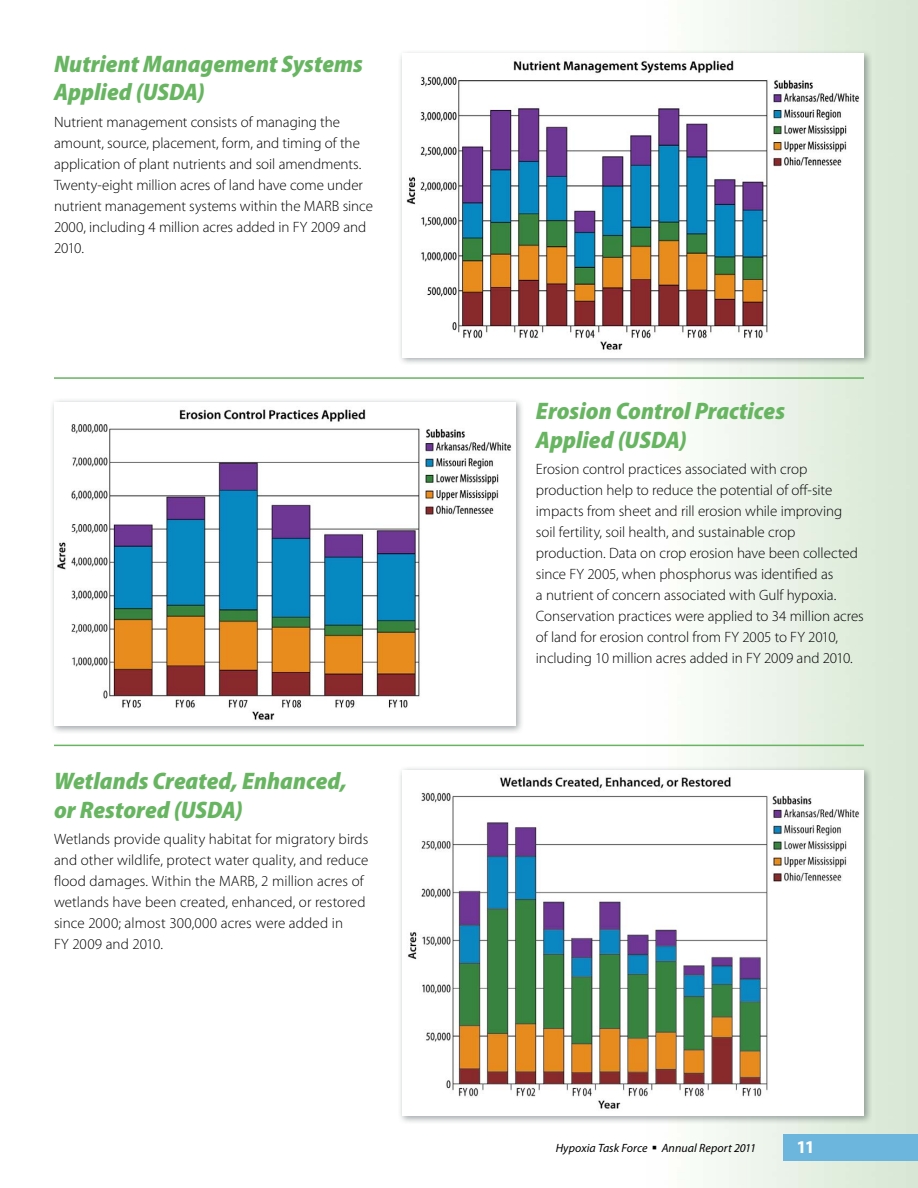
<style>
.page{position:relative;width:918px;height:1188px;background:#fff}
.page>*{position:absolute;margin:0;border:0;box-sizing:border-box;transform-origin:0 0}
.indicator_header{font:italic 900 semi-condensed 24px/28.5px "Myriad Pro";color:#67b561}
.t1{font:700 18px "Myriad Pro";color:#fff}
.body_text{font:300 15px/21px "Myriad Pro";color:#000}
.t2{font:italic 12px "Myriad Pro";letter-spacing:.005em;color:#000}
</style>
<div class="page">
<div style="left:783px;top:1134px;width:135px;height:27px;background:#6cb5dc"></div>
<hr style="left:54px;top:377px;width:810px;height:2px;background:#67b561">
<hr style="left:54px;top:745px;width:810px;height:1px;background:#67b561">
<div style="left:398px;top:49px;width:474px;height:316px;background:#313d42;opacity:.45"></div>
<img style="left:402px;top:54px;width:462px;height:303px">
<div style="left:49px;top:397px;width:475px;height:337px;background:#313d42;opacity:.45"></div>
<img style="left:54px;top:402px;width:462px;height:324px">
<div style="left:398px;top:765px;width:474px;height:359px;background:#313d42;opacity:.45"></div>
<img style="left:402px;top:770px;width:462px;height:346px">
<p class="indicator_header" style="left:54px;top:50px;width:310px">Nutrient Management Systems<br>Applied (USDA)</p>
<p class="body_text" style="left:54px;top:111px;width:320px">Nutrient management consists of managing the amount, source, placement, form, and timing of the application of plant nutrients and soil amendments.<br>Twenty-eight million acres of land have come under nutrient management systems within the MARB since 2000, including 4 million acres added in FY 2009 and 2010.</p>
<p class="indicator_header" style="left:54px;top:767px;width:294px">Wetlands Created, Enhanced, or Restored (USDA)</p>
<p class="body_text" style="left:54px;top:829px;width:316px">Wetlands provide quality habitat for migratory birds and other wildlife, protect water quality, and reduce flood damages. Within the MARB, 2 million acres of wetlands have been created, enhanced, or restored since 2000; almost 300,000 acres were added in<br>FY 2009 and 2010.</p>
<p class="indicator_header" style="left:536px;top:397px;width:251px">Erosion Control Practices<br>Applied (USDA)</p>
<p class="body_text" style="left:536px;top:459px;width:329px">Erosion control practices associated with crop production help to reduce the potential of off-site impacts from sheet and rill erosion while improving soil fertility, soil health, and sustainable crop production. Data on crop erosion have been collected since FY 2005, when phosphorus was identified as<br>a nutrient of concern associated with Gulf hypoxia.<br>Conservation practices were applied to 34 million acres of land for erosion control from FY 2005 to FY 2010, including 10 million acres added in FY 2009 and 2010.</p>
<p class="t2" style="left:556px;top:1142px;width:202px">Hypoxia Task Force ▪ Annual Report 2011</p>
<p class="t1" style="left:796px;top:1137px;width:20px">11</p>
</div>
